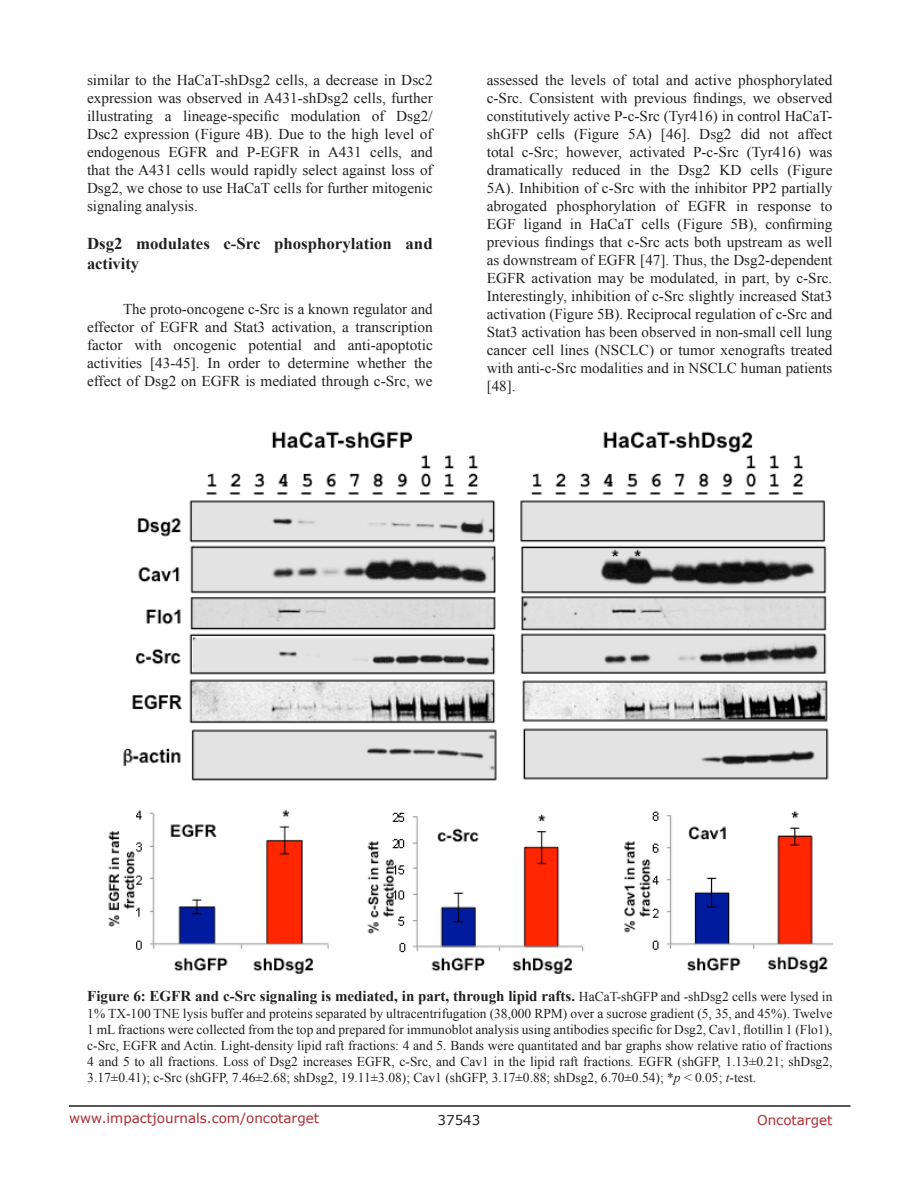
<style>
.page{position:relative;width:918px;height:1188px;background:#fff}
.page>*{position:absolute;margin:0;border:0;box-sizing:border-box;transform-origin:0 0}
.t1{font:700 16.5px/19.8px "Times New Roman";color:#221f22}
.t2{font:15px/18px "Times New Roman";color:#221f22;text-align:justify}
.t3{font:700 15px "Times New Roman";color:#221f22}
.t4{font:13.5px/16.2px "Times New Roman";color:#221f22;text-align:justify}
.t5{font:13.5px "Verdana";color:#ac2b31}
.t6{font:13.5px "Verdana";color:#221f22}
.s1{font-weight:400;font-size:13.5px}
.s2{font-style:italic}
</style>
<div class="page">
<hr style="left:69px;top:1105px;width:781px;height:2px;background:#231f20">
<img style="left:108px;top:431px;width:724px;height:543px">
<p class="t2" style="left:87px;top:71px;width:347px">similar to the HaCaT-shDsg2 cells, a decrease in Dsc2 expression was observed in A431-shDsg2 cells, further illustrating a lineage-specific modulation of Dsg2/ Dsc2 expression (Figure 4B). Due to the high level of endogenous EGFR and P-EGFR in A431 cells, and that the A431 cells would rapidly select against loss of Dsg2, we chose to use HaCaT cells for further mitogenic signaling analysis.</p>
<p class="t1" style="left:87px;top:233px;width:347px">Dsg2 modulates c-Src phosphorylation and activity</p>
<p class="t2" style="left:87px;top:300px;width:347px;text-indent:36px">The proto-oncogene c-Src is a known regulator and effector of EGFR and Stat3 activation, a transcription factor with oncogenic potential and anti-apoptotic activities [43-45]. In order to determine whether the effect of Dsg2 on EGFR is mediated through c-Src, we</p>
<p class="t2" style="left:487px;top:71px;width:347px">assessed the levels of total and active phosphorylated c-Src. Consistent with previous findings, we observed constitutively active P-c-Src (Tyr416) in control HaCaT&shy;shGFP cells (Figure 5A) [46]. Dsg2 did not affect total c-Src; however, activated P-c-Src (Tyr416) was dramatically reduced in the Dsg2 KD cells (Figure 5A). Inhibition of c-Src with the inhibitor PP2 partially abrogated phosphorylation of EGFR in response to EGF ligand in HaCaT cells (Figure 5B), confirming previous findings that c-Src acts both upstream as well as downstream of EGFR [47]. Thus, the Dsg2-dependent EGFR activation may be modulated, in part, by c-Src.<br>Interestingly, inhibition of c-Src slightly increased Stat3 activation (Figure 5B). Reciprocal regulation of c-Src and Stat3 activation has been observed in non-small cell lung cancer cell lines (NSCLC) or tumor xenografts treated with anti-c-Src modalities and in NSCLC human patients [48].</p>
<p class="t3" style="left:87px;top:986px;width:747px">Figure 6: EGFR and c-Src signaling is mediated, in part, through lipid rafts. <span class="s1">HaCaT-shGFP and -shDsg2 cells were lysed in</span></p>
<p class="t4" style="left:87px;top:1005px;width:747px">1% TX-100 TNE lysis buffer and proteins separated by ultracentrifugation (38,000 RPM) over a sucrose gradient (5, 35, and 45%). Twelve 1 mL fractions were collected from the top and prepared for immunoblot analysis using antibodies specific for Dsg2, Cav1, flotillin 1 (Flo1), c-Src, EGFR and Actin. Light-density lipid raft fractions: 4 and 5. Bands were quantitated and bar graphs show relative ratio of fractions 4 and 5 to all fractions. Loss of Dsg2 increases EGFR, c-Src, and Cav1 in the lipid raft fractions. EGFR (shGFP, 1.13±0.21; shDsg2, 3.17±0.41); c-Src (shGFP, 7.46±2.68; shDsg2, 19.11±3.08); Cav1 (shGFP, 3.17±0.88; shDsg2, 6.70±0.54); *<span class="s2">p</span> &lt; 0.05; <span class="s2">t</span>-test.</p>
<p class="t5" style="left:69px;top:1109px;width:252px">www.impactjournals.com/oncotarget</p>
<p class="t6" style="left:438px;top:1111px;width:44px">37543</p>
<p class="t5" style="left:757px;top:1111px;width:77px">Oncotarget</p>
</div>
